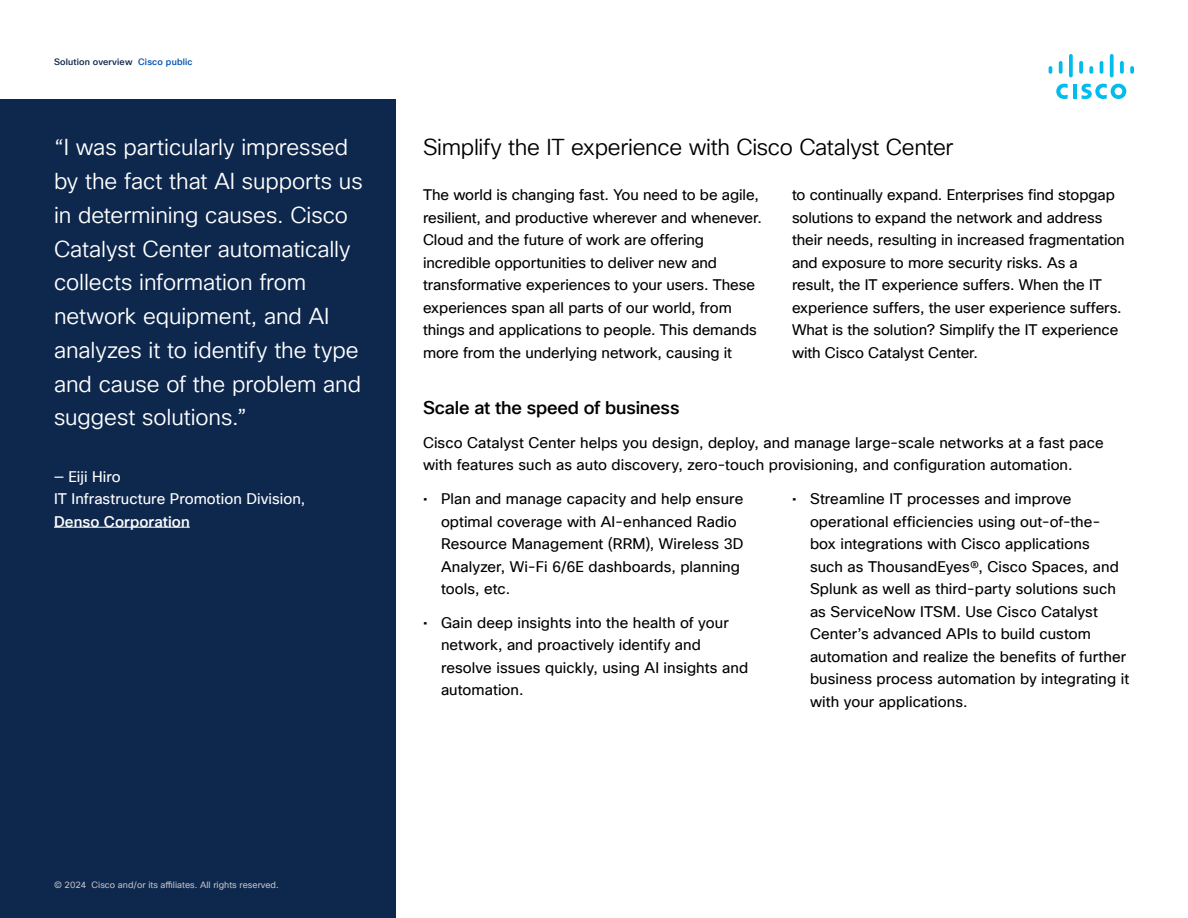
<style>
.page{position:relative;width:1188px;height:918px;background:#fff}
.page>*{position:absolute;margin:0;border:0;box-sizing:border-box;transform-origin:0 0}
.Call_Out{font:22.5px/33.8px "Cisco Sans TT Light";letter-spacing:-.005em;color:#fff}
.Body_Title_Black{font:22.5px "Cisco Sans TT Light";letter-spacing:-.015em;color:#000}
.Body_Title_Black_2{font:500 18px "Cisco Sans TT";letter-spacing:-.01em;color:#000}
.Body{font:15px/22.5px "Cisco Sans TT";color:#000}
.Call_Out-2{font:15px/22.5px "Cisco Sans TT";letter-spacing:.005em;color:#fff}
.t1{font:9px "Cisco Sans TT";color:#c1c1c1}
.t2{font:500 9px "Cisco Sans TT";letter-spacing:.02em;color:#0d274d}
.s1{color:#0051af}
.s2{font-weight:500}
</style>
<div class="page">
<svg style="left:1082px;top:84px;width:44px;height:15px"></svg>
<hr style="left:1073px;top:84px;width:3px;height:15px;background:#01bcec">
<svg style="left:1056px;top:84px;width:12px;height:15px"></svg>
<svg style="left:1130px;top:66px;width:4px;height:8px"></svg>
<svg style="left:1120px;top:61px;width:4px;height:13px"></svg>
<svg style="left:1110px;top:54px;width:4px;height:23px"></svg>
<svg style="left:1100px;top:61px;width:3px;height:13px"></svg>
<svg style="left:1089px;top:66px;width:4px;height:8px"></svg>
<svg style="left:1079px;top:61px;width:4px;height:13px"></svg>
<svg style="left:1069px;top:54px;width:4px;height:23px"></svg>
<svg style="left:1059px;top:61px;width:4px;height:13px"></svg>
<svg style="left:1049px;top:66px;width:3px;height:8px"></svg>
<div style="left:0;top:99px;width:396px;height:819px;background:#0d274d"></div>
<hr style="left:54px;top:527px;width:136px;height:1px;background:#fff">
<p class="t2" style="left:54px;top:56px;width:140px">Solution overview <span class="s1">Cisco public</span></p>
<p class="Call_Out" style="left:54px;top:131px;width:310px">“I was particularly impressed by the fact that AI supports us in determining causes. Cisco<br>Catalyst Center automatically collects information from network equipment, and AI analyzes it to identify the type and cause of the problem and suggest solutions.”</p>
<p class="Call_Out-2" style="left:54px;top:465px;width:253px">— Eiji Hiro<br>IT Infrastructure Promotion Division,<br><span class="s2">Denso Corporation</span></p>
<p class="Body_Title_Black" style="left:423px;top:133px;width:532px">Simplify the IT experience with Cisco Catalyst Center</p>
<p class="Body" style="left:423px;top:184px;width:340px">The world is changing fast. You need to be agile, resilient, and productive wherever and whenever.<br>Cloud and the future of work are offering incredible opportunities to deliver new and transformative experiences to your users. These experiences span all parts of our world, from things and applications to people. This demands more from the underlying network, causing it</p>
<p class="Body" style="left:792px;top:184px;width:334px">to continually expand. Enterprises find stopgap solutions to expand the network and address their needs, resulting in increased fragmentation and exposure to more security risks. As a<br>result, the IT experience suffers. When the IT experience suffers, the user experience suffers.<br>What is the solution? Simplify the IT experience with Cisco Catalyst Center.</p>
<p class="Body_Title_Black_2" style="left:423px;top:396px;width:258px">Scale at the speed of business</p>
<p class="Body" style="left:423px;top:432px;width:682px">Cisco Catalyst Center helps you design, deploy, and manage large-scale networks at a fast pace with features such as auto discovery, zero-touch provisioning, and configuration automation.</p>
<p class="Body" style="left:441px;top:488px;width:304px;text-indent:-18px">• Plan and manage capacity and help ensure optimal coverage with AI-enhanced Radio Resource Management (RRM), Wireless 3D Analyzer, Wi-Fi 6/6E dashboards, planning tools, etc.</p>
<p class="Body" style="left:441px;top:612px;width:309px;text-indent:-18px">• Gain deep insights into the health of your network, and proactively identify and resolve issues quickly, using AI insights and automation.</p>
<p class="Body" style="left:810px;top:488px;width:321px;text-indent:-18px">• Streamline IT processes and improve operational efficiencies using out-of-the&shy;box integrations with Cisco applications<br>such as ThousandEyes®, Cisco Spaces, and Splunk as well as third-party solutions such as ServiceNow ITSM. Use Cisco Catalyst Center’s advanced APIs to build custom automation and realize the benefits of further business process automation by integrating it with your applications.</p>
<p class="t1" style="left:54px;top:879px;width:226px">© 2024 Cisco and/or its affiliates. All rights reserved.</p>
</div>
